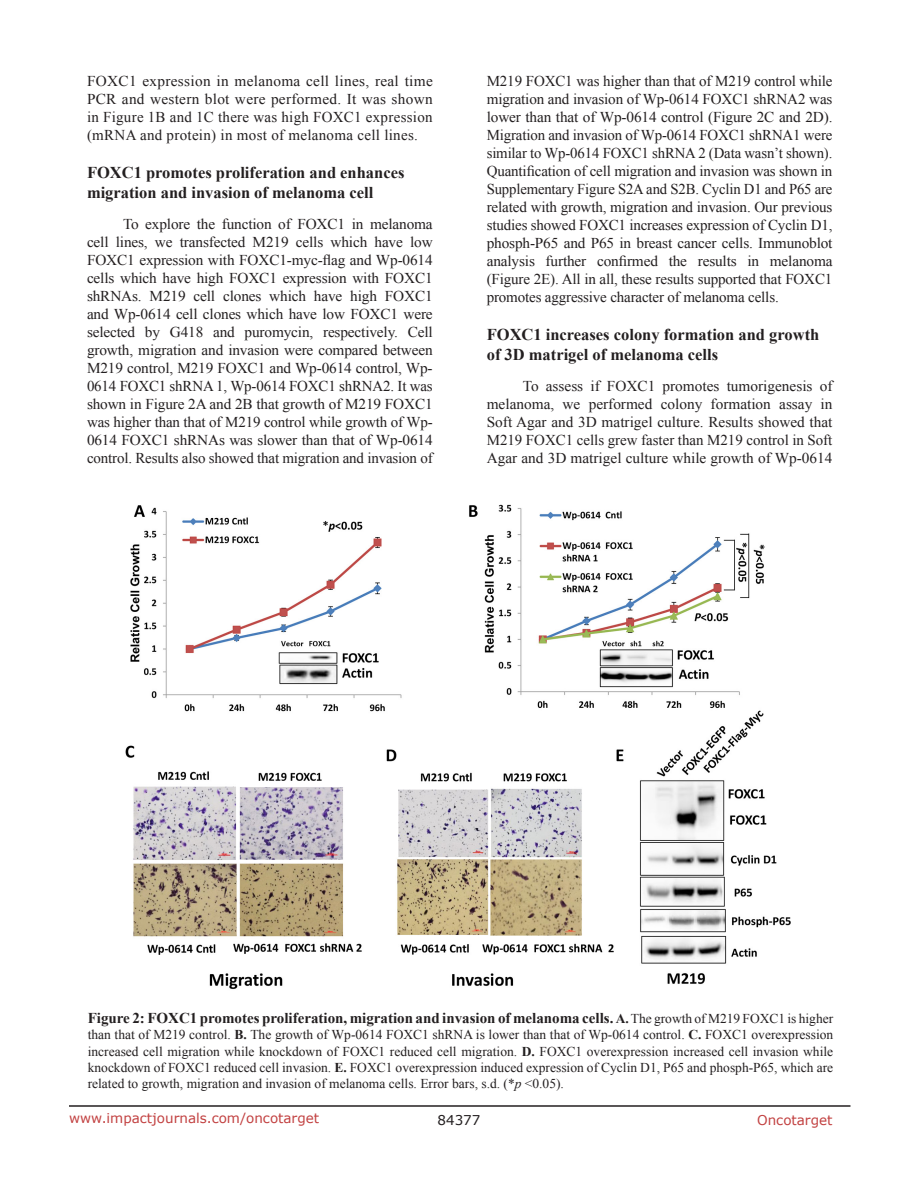
<style>
.page{position:relative;width:918px;height:1188px;background:#fff}
.page>*{position:absolute;margin:0;border:0;box-sizing:border-box;transform-origin:0 0}
.SubHeading{font:700 16.5px/19.8px "Times New Roman";color:#231f20}
.BodyText{font:15px/18px "Times New Roman";letter-spacing:-.005em;color:#231f20;text-align:justify}
.figuretext{font:700 15px "Times New Roman";color:#231f20}
.figuretext-2{font:13.5px/16.2px "Times New Roman";color:#231f20;text-align:justify}
.t1{font:13.5px "Verdana";color:#c24141}
.t2{font:13.5px "Verdana";color:#231f20}
.s1{font-size:13.5px}
.s2{font-weight:400;font-size:13.5px}
.s3{font-weight:700}
.s4{font-style:italic}
</style>
<div class="page">
<hr style="left:69px;top:1105px;width:781px;height:2px;background:#231f20">
<img style="left:125px;top:504px;width:666px;height:485px">
<p class="BodyText" style="left:87px;top:72px;width:347px">FOXC1 expression in melanoma cell lines, real time PCR and western blot were performed. It was shown in Figure 1B and 1C there was high FOXC1 expression (mRNA and protein) in most of melanoma cell lines.</p>
<p class="SubHeading" style="left:87px;top:162px;width:319px">FOXC1 promotes proliferation and enhances migration and invasion of melanoma cell</p>
<p class="BodyText" style="left:87px;top:215px;width:347px;text-indent:36px">To explore the function of FOXC1 in melanoma cell lines, we transfected M219 cells which have low FOXC1 expression with FOXC1-myc-flag and Wp-0614 cells which have high FOXC1 expression with FOXC1 shRNAs. M219 cell clones which have high FOXC1 and Wp-0614 cell clones which have low FOXC1 were selected by G418 and puromycin, respectively. Cell growth, migration and invasion were compared between M219 control, M219 FOXC1 and Wp-0614 control, Wp-0614 FOXC1 shRNA 1, Wp-0614 FOXC1 shRNA2. It was shown in Figure 2A and 2B that growth of M219 FOXC1 was higher than that of M219 control while growth of Wp-0614 FOXC1 shRNAs was slower than that of Wp-0614 control. Results also showed that migration and invasion of</p>
<p class="BodyText" style="left:487px;top:72px;width:347px">M219 FOXC1 was higher than that of M219 control while migration and invasion of Wp-0614 FOXC1 shRNA2 was lower than that of Wp-0614 control (Figure 2C and 2D).<br>Migration and invasion of Wp-0614 FOXC1 shRNA1 were similar to Wp-0614 FOXC1 shRNA 2 (Data wasn’t shown).<br>Quantification of cell migration and invasion was shown in Supplementary Figure S2A and S2B. Cyclin D1 and P65 are related with growth, migration and invasion. Our previous studies showed FOXC1 increases expression of Cyclin D1, phosph-P65 and P65 in breast cancer cells. Immunoblot analysis further confirmed the results in melanoma (Figure 2E). All in all, these results supported that FOXC1 promotes aggressive character of melanoma cells.</p>
<p class="SubHeading" style="left:487px;top:324px;width:334px">FOXC1 increases colony formation and growth of 3D matrigel of melanoma cells</p>
<p class="BodyText" style="left:487px;top:377px;width:347px;text-indent:36px">To assess if FOXC1 promotes tumorigenesis of melanoma, we performed colony formation assay in Soft Agar and 3D matrigel culture. Results showed that M219 FOXC1 cells grew faster than M219 control in Soft Agar and 3D matrigel culture while growth of Wp-0614</p>
<p class="figuretext" style="left:88px;top:1008px;width:747px">Figure 2: FOXC1 promotes proliferation, migration and invasion of melanoma cells. <span class="s1">A.</span> <span class="s2">The growth of M219 FOXC1 is higher</span></p>
<p class="figuretext-2" style="left:88px;top:1027px;width:747px">than that of M219 control. <span class="s3">B.</span> The growth of Wp-0614 FOXC1 shRNA is lower than that of Wp-0614 control. <span class="s3">C.</span> FOXC1 overexpression increased cell migration while knockdown of FOXC1 reduced cell migration. <span class="s3">D.</span> FOXC1 overexpression increased cell invasion while knockdown of FOXC1 reduced cell invasion. <span class="s3">E.</span> FOXC1 overexpression induced expression of Cyclin D1, P65 and phosph-P65, which are related to growth, migration and invasion of melanoma cells. Error bars, s.d. (*<span class="s4">p</span> &lt;0.05).</p>
<p class="t1" style="left:69px;top:1109px;width:252px">www.impactjournals.com/oncotarget</p>
<p class="t2" style="left:438px;top:1111px;width:44px">84377</p>
<p class="t1" style="left:757px;top:1111px;width:77px">Oncotarget</p>
</div>
